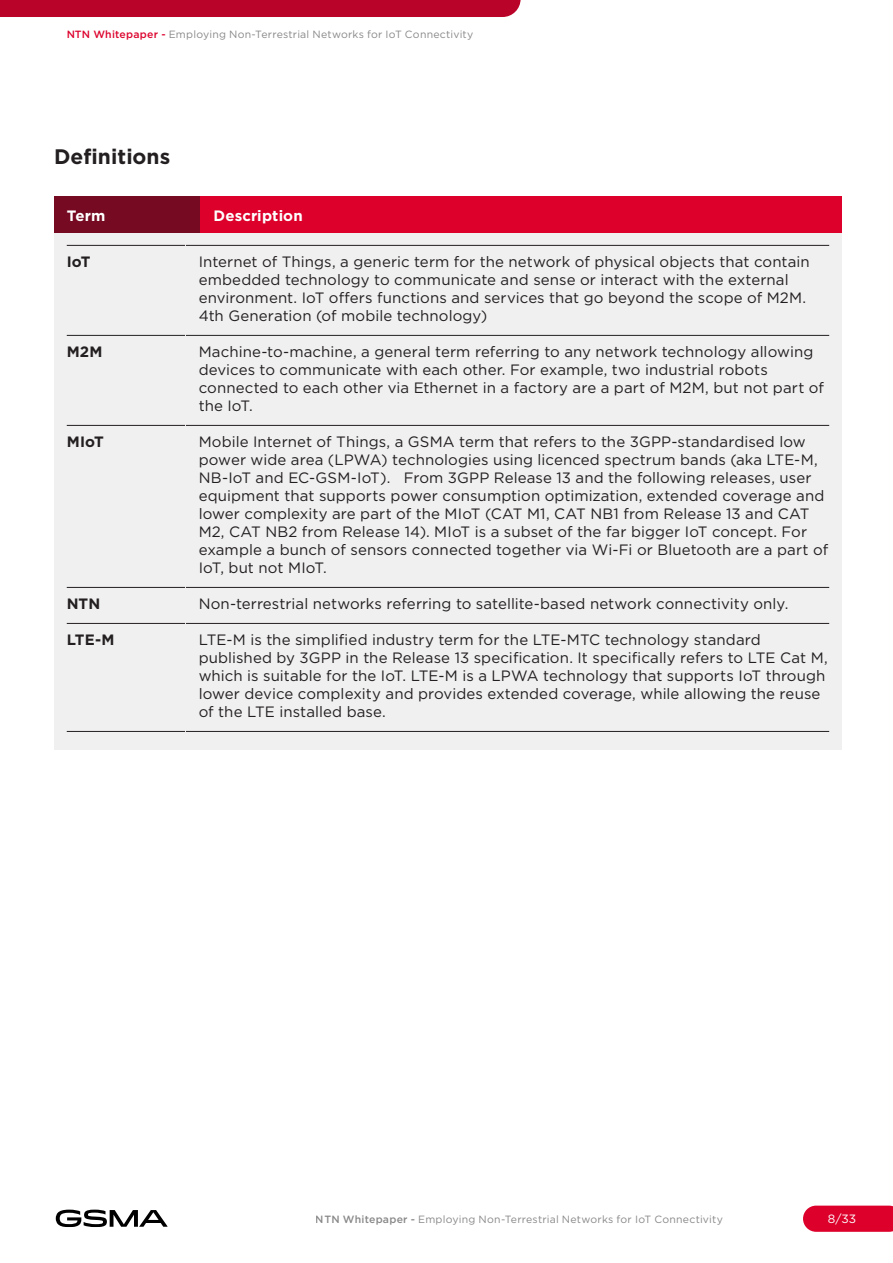
<style>
.page{position:relative;width:893px;height:1263px;background:#fff}
.page>*{position:absolute;margin:0;border:0;box-sizing:border-box;transform-origin:0 0}
.t1{font:700 21px "Gotham";letter-spacing:.005em;color:#231f20}
.t2{font:15px/18px "Gotham";letter-spacing:.005em;color:#231f20}
.t3{font:700 15px "Gotham";letter-spacing:.005em;color:#231f20}
.t4{font:700 15px "Gotham";letter-spacing:.01em;color:#fff}
.t5{font:12px "Gotham";color:#fff}
.t6{font:10.5px "Gotham";letter-spacing:.02em;color:#878787}
.s1{font-weight:500;color:#dc002b}
.s2{font-weight:500}
</style>
<div class="page">
<svg style="left:803px;top:1205px;width:90px;height:27px"></svg>
<svg style="left:56px;top:1209px;width:112px;height:18px"></svg>
<div style="left:0;top:0;width:521px;height:17px;background:#ba0328"></div>
<div style="left:54px;top:232px;width:242px;height:543px;background:#f0f0f0"></div>
<hr style="left:67px;top:245px;width:229px;height:1px;background:#231f20">
<hr style="left:67px;top:335px;width:229px;height:1px;background:#231f20">
<hr style="left:67px;top:425px;width:229px;height:1px;background:#231f20">
<hr style="left:67px;top:587px;width:229px;height:1px;background:#231f20">
<hr style="left:67px;top:623px;width:229px;height:1px;background:#231f20">
<hr style="left:67px;top:731px;width:229px;height:1px;background:#231f20">
<div style="left:186px;top:232px;width:656px;height:543px;background:#f0f0f0"></div>
<hr style="left:186px;top:245px;width:643px;height:1px;background:#231f20">
<hr style="left:186px;top:335px;width:643px;height:1px;background:#231f20">
<hr style="left:186px;top:425px;width:643px;height:1px;background:#231f20">
<hr style="left:186px;top:587px;width:643px;height:1px;background:#231f20">
<hr style="left:186px;top:623px;width:643px;height:1px;background:#231f20">
<hr style="left:186px;top:731px;width:643px;height:1px;background:#231f20">
<div style="left:54px;top:196px;width:242px;height:36px;background:#750a22"></div>
<div style="left:201px;top:196px;width:641px;height:36px;background:#dc002b"></div>
<div style="left:30px;top:751px;width:823px;height:49px;background:#fff"></div>
<p class="t6" style="left:66px;top:27px;width:408px"><span class="s1">NTN Whitepaper -</span> Employing Non-Terrestrial Networks for IoT Connectivity</p>
<h1 class="t1" style="left:54px;top:142px;width:118px">Definitions</h1>
<p class="t4" style="left:67px;top:205px;width:40px">Term</p>
<p class="t4" style="left:214px;top:205px;width:91px">Description</p>
<p class="t3" style="left:67px;top:252px;width:25px">IoT</p>
<p class="t3" style="left:67px;top:342px;width:37px">M2M</p>
<p class="t3" style="left:67px;top:432px;width:39px">MIoT</p>
<p class="t3" style="left:67px;top:594px;width:35px">NTN</p>
<p class="t3" style="left:67px;top:630px;width:49px">LTE-M</p>
<p class="t2" style="left:199px;top:252px;width:613px">Internet of Things, a generic term for the network of physical objects that contain embedded technology to communicate and sense or interact with the external environment. IoT offers functions and services that go beyond the scope of M2M.<br>4th Generation (of mobile technology)</p>
<p class="t2" style="left:199px;top:342px;width:627px">Machine-to-machine, a general term referring to any network technology allowing devices to communicate with each other. For example, two industrial robots connected to each other via Ethernet in a factory are a part of M2M, but not part of the IoT.</p>
<p class="t2" style="left:199px;top:432px;width:631px">Mobile Internet of Things, a GSMA term that refers to the 3GPP-standardised low power wide area (LPWA) technologies using licenced spectrum bands (aka LTE-M, NB-IoT and EC-GSM-IoT). From 3GPP Release 13 and the following releases, user equipment that supports power consumption optimization, extended coverage and lower complexity are part of the MIoT (CAT M1, CAT NB1 from Release 13 and CAT M2, CAT NB2 from Release 14). MIoT is a subset of the far bigger IoT concept. For example a bunch of sensors connected together via Wi-Fi or Bluetooth are a part of IoT, but not MIoT.</p>
<p class="t2" style="left:199px;top:594px;width:591px">Non-terrestrial networks referring to satellite-based network connectivity only.</p>
<p class="t2" style="left:199px;top:630px;width:631px">LTE-M is the simplified industry term for the LTE-MTC technology standard published by 3GPP in the Release 13 specification. It specifically refers to LTE Cat M, which is suitable for the IoT. LTE-M is a LPWA technology that supports IoT through lower device complexity and provides extended coverage, while allowing the reuse of the LTE installed base.</p>
<p class="t6" style="left:316px;top:1212px;width:408px"><span class="s2">NTN Whitepaper -</span> Employing Non-Terrestrial Networks for IoT Connectivity</p>
<p class="t5" style="left:828px;top:1211px;width:30px">8/33</p>
</div>
